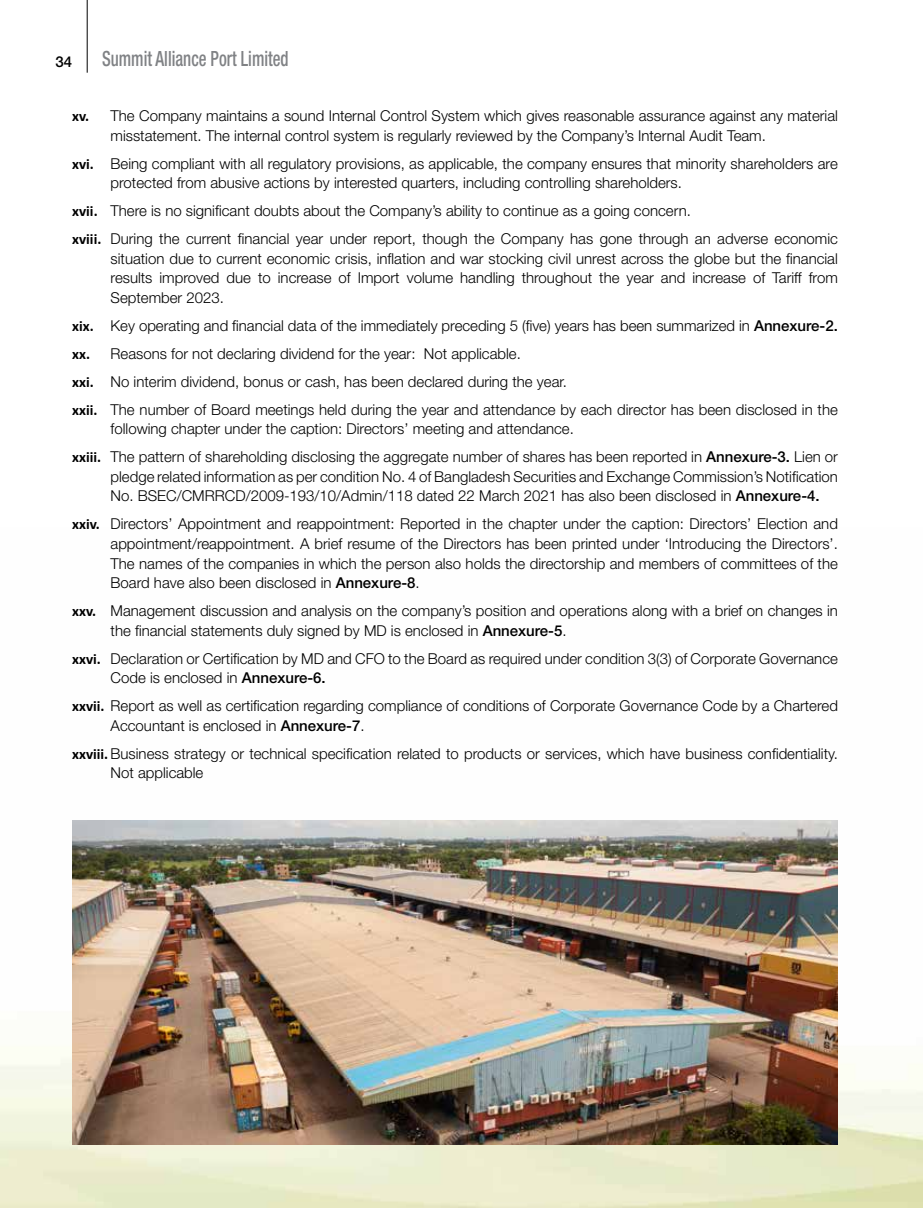
<style>
.page{position:relative;width:923px;height:1208px;background:#fff}
.page>*{position:absolute;margin:0;border:0;box-sizing:border-box;transform-origin:0 0}
.t1{font:500 condensed 21px "Helvetica Neue LT Std";color:#808285;scale:.8 1}
.t2{font:300 15px/19.5px "Helvetica Neue LT Std";color:#000}
.t3{font:500 15px "Helvetica Neue LT Std";color:#000}
.s1{font-family:"Calibri";font-weight:700}
.s2{font-weight:500}
</style>
<div class="page">
<img style="left:0;top:820px;width:923px;height:387px">
<hr style="left:87px;top:0;width:1px;height:73px;background:#000">
<img style="left:72px;top:821px;width:766px;height:323px">
<p class="t3" style="left:56px;top:53px;width:18px">34</p>
<h1 class="t1" style="left:102px;top:46px;width:235px">Summit Alliance Port Limited</h1>
<p class="t2" style="left:111px;top:106px;width:729px;text-indent:-38px"><span class="s1">xv.</span> The Company maintains a sound Internal Control System which gives reasonable assurance against any material misstatement. The internal control system is regularly reviewed by the Company’s Internal Audit Team.</p>
<p class="t2" style="left:111px;top:153px;width:729px;text-indent:-38px"><span class="s1">xvi.</span> Being compliant with all regulatory provisions, as applicable, the company ensures that minority shareholders are protected from abusive actions by interested quarters, including controlling shareholders.</p>
<p class="t2" style="left:72px;top:197px;width:767px;line-height:28px"><span class="s1">xvii.</span> There is no significant doubts about the Company’s ability to continue as a going concern.<br><span class="s1">xviii.</span> During the current financial year under report, though the Company has gone through an adverse economic</p>
<p class="t2" style="left:111px;top:248px;width:729px;text-align:justify">situation due to current economic crisis, inflation and war stocking civil unrest across the globe but the financial results improved due to increase of Import volume handling throughout the year and increase of Tariff from September 2023.</p>
<p class="t2" style="left:72px;top:311px;width:767px;line-height:28px"><span class="s1">xix.</span> Key operating and financial data of the immediately preceding 5 (five) years has been summarized in <span class="s2">Annexure-2. </span><span class="s1">xx.</span> Reasons for not declaring dividend for the year: Not applicable.<br><span class="s1">xxi.</span> No interim dividend, bonus or cash, has been declared during the year.<br><span class="s1">xxii.</span> The number of Board meetings held during the year and attendance by each director has been disclosed in the</p>
<p class="t2" style="left:72px;top:415px;width:767px;line-height:28px;text-indent:38px">following chapter under the caption: Directors’ meeting and attendance.<br><span class="s1">xxiii.</span> The pattern of shareholding disclosing the aggregate number of shares has been reported in <span class="s2">Annexure-3.</span> Lien or</p>
<p class="t2" style="left:111px;top:466px;width:729px">pledge related information as per condition No. 4 of Bangladesh Securities and Exchange Commission’s Notification<br>No. BSEC/CMRRCD/2009-193/10/Admin/118 dated 22 March 2021 has also been disclosed in <span class="s2">Annexure-4.</span></p>
<p class="t2" style="left:111px;top:514px;width:729px;text-align:justify;text-indent:-38px"><span class="s1">xxiv.</span> Directors’ Appointment and reappointment: Reported in the chapter under the caption: Directors’ Election and appointment/reappointment. A brief resume of the Directors has been printed under ‘Introducing the Directors’.<br>The names of the companies in which the person also holds the directorship and members of committees of the Board have also been disclosed in <span class="s2">Annexure-8</span>.</p>
<p class="t2" style="left:111px;top:600px;width:729px;text-indent:-38px"><span class="s1">xxv.</span> Management discussion and analysis on the company’s position and operations along with a brief on changes in the financial statements duly signed by MD is enclosed in <span class="s2">Annexure-5</span>.</p>
<p class="t2" style="left:111px;top:648px;width:729px;text-indent:-38px"><span class="s1">xxvi.</span> Declaration or Certification by MD and CFO to the Board as required under condition 3(3) of Corporate Governance<br>Code is enclosed in <span class="s2">Annexure-6.</span></p>
<p class="t2" style="left:111px;top:695px;width:729px;text-indent:-38px"><span class="s1">xxvii.</span> Report as well as certification regarding compliance of conditions of Corporate Governance Code by a Chartered<br>Accountant is enclosed in <span class="s2">Annexure-7</span>.</p>
<p class="t2" style="left:111px;top:743px;width:729px;text-indent:-38px"><span class="s1">xxviii.</span> Business strategy or technical specification related to products or services, which have business confidentiality.<br>Not applicable</p>
</div>
